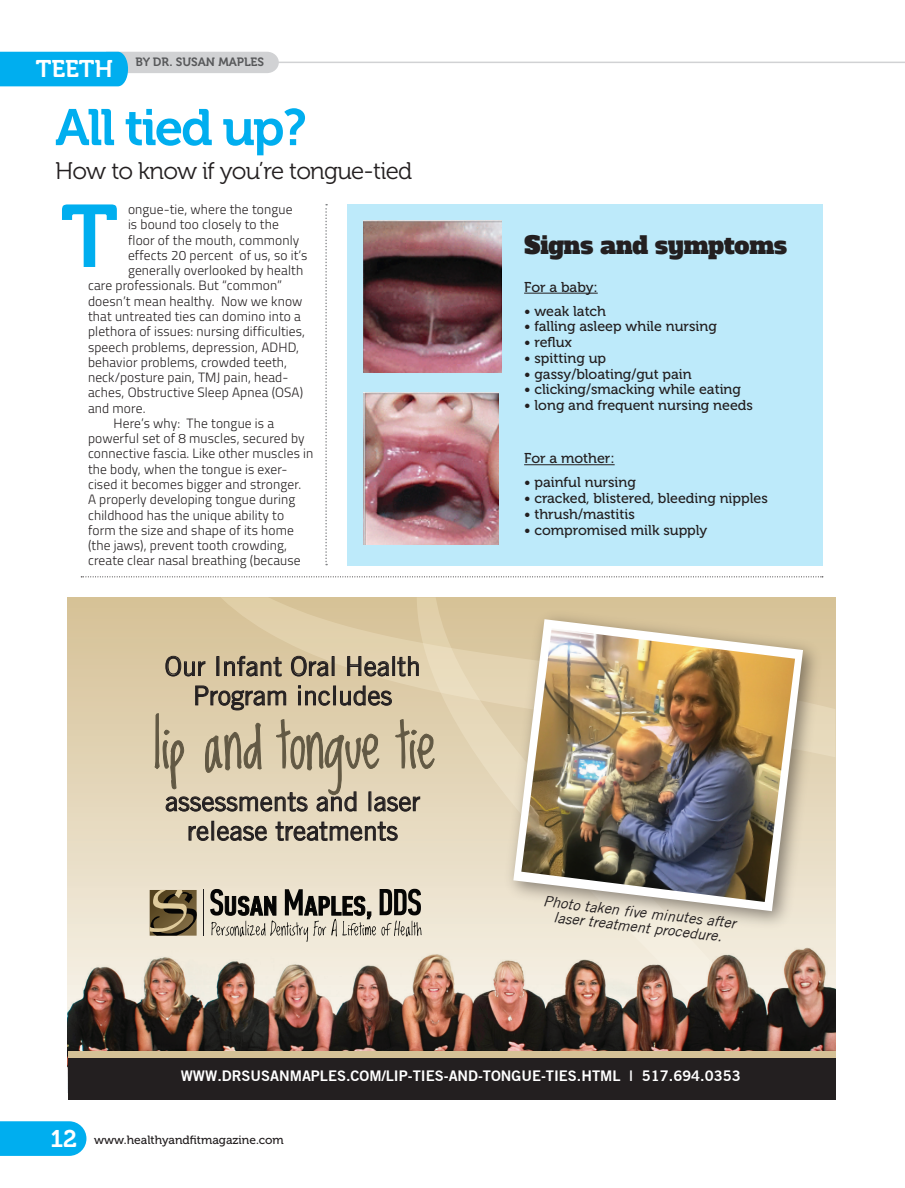
<style>
.page{position:relative;width:905px;height:1188px;background:#fff}
.page>*{position:absolute;margin:0;border:0;box-sizing:border-box;transform-origin:0 0}
.Lead_1st_Par{font:88.05px "Museo 700";color:#00aeef}
.t1{font:55.05px "Lovedbythe King";color:#625944}
.Lead_Headline{font:51px "Museo 700";letter-spacing:-.04em;color:#00aeef}
.t2{font:26.25px/29.4px "Trade Gothic LT";color:#231f20;text-align:center}
.Underline{font:24px "Museo 300";letter-spacing:-.03em;color:#231f20}
.BODY_COPY{font:24px "Alfa Slab One";color:#231f20}
.t3{font:24px "Museo 700";color:#fff}
.t4{font:700 14.7px "Trade Gothic No.2";color:#fff}
.t5{font:italic 14.7px/14.7px "Trade Gothic";color:#231f20;text-align:center}
.BODY_COPY-2{font:14.25px "Museo 500";color:#231f20}
.Lead_-_Body{font:300 13.5px/15.3px "Titillium";letter-spacing:.01em;color:#231f20}
.t6{font:12px "Museo 500";color:#231f20}
.t7{font:12px "Museo 700";color:#57585a}
.s1{font-family:"Museo 700";font-size:24px;color:#fff}
</style>
<div class="page">
<svg style="left:0;top:1121px;width:86px;height:35px;background:#0cb1ef"></svg>
<hr style="left:0;top:62px;width:904px;height:1px;background:#d1d2d4">
<svg style="left:0;top:52px;width:279px;height:34px"></svg>
<svg style="left:325px;top:204px;width:2px;height:361px"></svg>
<svg style="left:81px;top:576px;width:741px;height:1px"></svg>
<svg style="left:68px;top:597px;width:93px;height:351px;background:#e2d4b6"></svg>
<svg style="left:161px;top:597px;width:674px;height:351px;background:#e1d3b4"></svg>
<svg style="left:416px;top:597px;width:415px;height:351px;background:#e4d6b8"></svg>
<img style="left:68px;top:948px;width:767px;height:104px">
<div style="left:68px;top:1058px;width:767px;height:42px;background:#231f20"></div>
<img style="left:496px;top:604px;width:332px;height:399px">
<svg style="left:513px;top:619px;width:290px;height:292px;background:#dbcfb7"></svg>
<img style="left:521px;top:628px;width:274px;height:274px">
<svg style="left:150px;top:890px;width:47px;height:46px;background:#6f5f3e"></svg>
<hr style="left:203px;top:890px;width:1px;height:46px;background:#211e1e">
<svg style="left:210px;top:889px;width:211px;height:53px;background:#aba598"></svg>
<div style="left:68px;top:1052px;width:767px;height:6px;background:#d5c196"></div>
<svg style="left:166px;top:656px;width:39px;height:20px"></svg>
<svg style="left:224px;top:656px;width:57px;height:20px"></svg>
<svg style="left:291px;top:656px;width:37px;height:20px"></svg>
<div style="left:332px;top:656px;width:2px;height:20px;border:1px solid #231f20"></div>
<svg style="left:347px;top:656px;width:42px;height:20px"></svg>
<div style="left:392px;top:656px;width:3px;height:20px;border:1px solid #231f20"></div>
<svg style="left:397px;top:656px;width:21px;height:20px"></svg>
<svg style="left:189px;top:821px;width:78px;height:20px;background:#aca291"></svg>
<svg style="left:275px;top:822px;width:122px;height:19px;background:#aba290"></svg>
<svg style="left:154px;top:686px;width:281px;height:125px;background:#ccbea1"></svg>
<div style="left:347px;top:204px;width:475px;height:361px;background:#bdeafa"></div>
<hr style="left:524px;top:293px;width:73px;height:1px;background:#231f20">
<hr style="left:524px;top:464px;width:90px;height:1px;background:#231f20">
<img style="left:363px;top:221px;width:139px;height:151px">
<img style="left:363px;top:393px;width:136px;height:151px">
<p class="t3" style="left:36px;top:55px;width:79px">TEETH</p>
<p class="t7" style="left:136px;top:56px;width:130px">BY DR. SUSAN MAPLES</p>
<p class="Lead_Headline" style="left:55px;top:99px;width:253px">All tied up?</p>
<p class="Underline" style="left:55px;top:157px;width:358px">How to know if you’re tongue-tied</p>
<p class="Lead_1st_Par" style="left:61px;top:188px;width:59px">T</p>
<p class="Lead_-_Body" style="left:128px;top:201px;width:166px">ongue-tie, where the tongue</p>
<p class="Lead_-_Body" style="left:128px;top:216px;width:152px">is bound too closely to the</p>
<p class="Lead_-_Body" style="left:128px;top:232px;width:173px">floor of the mouth, commonly</p>
<p class="Lead_-_Body" style="left:128px;top:247px;width:181px">effects 20 percent of us, so it’s</p>
<p class="Lead_-_Body" style="left:128px;top:262px;width:177px">generally overlooked by health</p>
<p class="Lead_-_Body" style="left:88px;top:277px;width:195px">care professionals. But “common”</p>
<p class="Lead_-_Body" style="left:88px;top:293px;width:216px">doesn’t mean healthy. Now we know</p>
<p class="Lead_-_Body" style="left:88px;top:308px;width:214px">that untreated ties can domino into a</p>
<p class="Lead_-_Body" style="left:88px;top:323px;width:218px">plethora of issues: nursing difficulties,</p>
<p class="Lead_-_Body" style="left:88px;top:339px;width:213px">speech problems, depression, ADHD,</p>
<p class="Lead_-_Body" style="left:88px;top:354px;width:201px">behavior problems, crowded teeth,</p>
<p class="Lead_-_Body" style="left:88px;top:369px;width:202px">neck/posture pain, TMJ pain, head-</p>
<p class="Lead_-_Body" style="left:88px;top:384px;width:216px">aches, Obstructive Sleep Apnea (OSA)</p>
<p class="Lead_-_Body" style="left:88px;top:400px;width:59px">and more.</p>
<p class="Lead_-_Body" style="left:88px;top:415px;width:227px;text-indent:26px">Here’s why: The tongue is a powerful set of 8 muscles, secured by connective fascia. Like other muscles in the body, when the tongue is exer&shy;cised it becomes bigger and stronger.<br>A properly developing tongue during childhood has the unique ability to form the size and shape of its home (the jaws), prevent tooth crowding, create clear nasal breathing (because</p>
<p class="t2" style="left:165px;top:651px;width:257px">Our Infant Oral Health<br>Program includes</p>
<p class="t1" style="left:153px;top:717px;width:284px">lip and tongue tie</p>
<p class="t2" style="left:165px;top:786px;width:257px">assessments and laser release treatments</p>
<p class="BODY_COPY" style="left:524px;top:230px;width:264px">Signs and symptoms</p>
<p class="BODY_COPY-2" style="left:524px;top:279px;width:75px">For a baby:</p>
<p class="BODY_COPY-2" style="left:524px;top:303px;width:83px">• weak latch</p>
<p class="BODY_COPY-2" style="left:524px;top:319px;width:194px">• falling asleep while nursing</p>
<p class="BODY_COPY-2" style="left:524px;top:335px;width:49px">• reflux</p>
<p class="BODY_COPY-2" style="left:524px;top:350px;width:83px">• spitting up</p>
<p class="BODY_COPY-2" style="left:524px;top:366px;width:169px">• gassy/bloating/gut pain</p>
<p class="BODY_COPY-2" style="left:524px;top:382px;width:218px">• clicking/smacking while eating</p>
<p class="BODY_COPY-2" style="left:524px;top:398px;width:230px">• long and frequent nursing needs</p>
<p class="BODY_COPY-2" style="left:524px;top:451px;width:92px">For a mother:</p>
<p class="BODY_COPY-2" style="left:524px;top:475px;width:113px">• painful nursing</p>
<p class="BODY_COPY-2" style="left:524px;top:490px;width:245px">• cracked, blistered, bleeding nipples</p>
<p class="BODY_COPY-2" style="left:524px;top:506px;width:112px">• thrush/mastitis</p>
<p class="BODY_COPY-2" style="left:524px;top:522px;width:185px">• compromised milk supply</p>
<p class="t5" style="left:544px;top:893px;width:195px;rotate:7deg">Photo taken five minutes after laser treatment procedure.</p>
<p class="t4" style="left:181px;top:1067px;width:561px">WWW.DRSUSANMAPLES.COM/LIP-TIES-AND-TONGUE-TIES.HTML | 517.694.0353</p>
<p class="t6" style="left:50px;top:1133px;width:235px"><span class="s1">12</span> www.healthyandfitmagazine.com</p>
</div>
